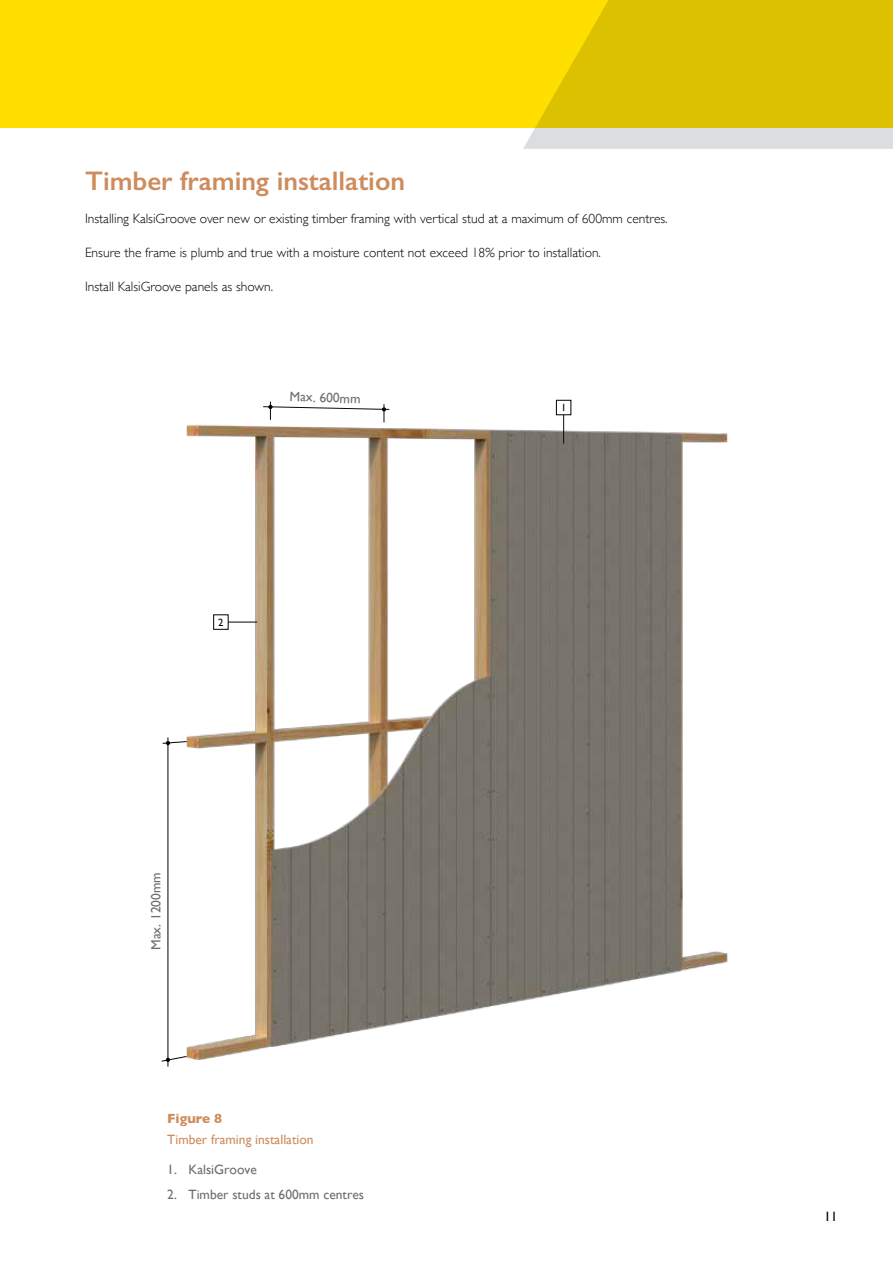
<style>
.page{position:relative;width:893px;height:1263px;background:#fff}
.page>*{position:absolute;margin:0;border:0;box-sizing:border-box;transform-origin:0 0}
.t1{font:600 27px "Gill Sans";color:#ce8c5d}
.t2{font:300 13.5px "Gill Sans";color:#000}
.t3{font:13.5px "Gill Sans";color:#6d6e71}
.t4{font:13.5px "Gill Sans";color:#ce8c5d}
.t5{font:700 13.5px "Gill Sans";color:#ce8c5d}
.t6{font:13.5px "Gill Sans";color:#000}
.t7{font:10.5px "Gill Sans";color:#000}
</style>
<div class="page">
<img style="left:167px;top:399px;width:561px;height:668px">
<div style="left:0;top:0;width:893px;height:128px;background:#ffdf00"></div>
<svg style="left:523px;top:0;width:370px;height:149px;background:#e0c81f"></svg>
<hr style="left:168px;top:737px;width:1px;height:329px;background:#000">
<svg style="left:563px;top:415px;width:1px;height:29px"></svg>
<svg style="left:263px;top:402px;width:127px;height:20px"></svg>
<svg style="left:161px;top:1056px;width:26px;height:6px"></svg>
<svg style="left:162px;top:741px;width:25px;height:4px"></svg>
<div style="left:556px;top:400px;width:15px;height:15px;border:1px solid #000"></div>
<svg style="left:228px;top:622px;width:29px;height:1px"></svg>
<h1 class="t1" style="left:85px;top:164px;width:322px">Timber framing installation</h1>
<p class="t2" style="left:85px;top:208px;width:584px">Installing KalsiGroove over new or existing timber framing with vertical stud at a maximum of 600mm centres.</p>
<p class="t2" style="left:85px;top:242px;width:517px">Ensure the frame is plumb and true with a moisture content not exceed 18% prior to installation.</p>
<p class="t2" style="left:85px;top:276px;width:190px">Install KalsiGroove panels as shown.</p>
<p class="t3" style="left:290px;top:388px;width:72px;rotate:2deg">Max. 600mm</p>
<p class="t7" style="left:218px;top:616px;width:7px">2</p>
<p class="t3" style="left:148px;top:950px;width:79px;rotate:-90deg">Max. 1200mm</p>
<p class="t5" style="left:167px;top:1108px;width:56px">Figure 8</p>
<p class="t4" style="left:167px;top:1132px;width:148px">Timber framing installation</p>
<p class="t3" style="left:167px;top:1161px;width:91px">1. KalsiGroove</p>
<p class="t3" style="left:167px;top:1186px;width:198px">2. Timber studs at 600mm centres</p>
<p class="t7" style="left:561px;top:401px;width:7px">1</p>
<p class="t6" style="left:824px;top:1209px;width:15px">11</p>
</div>
